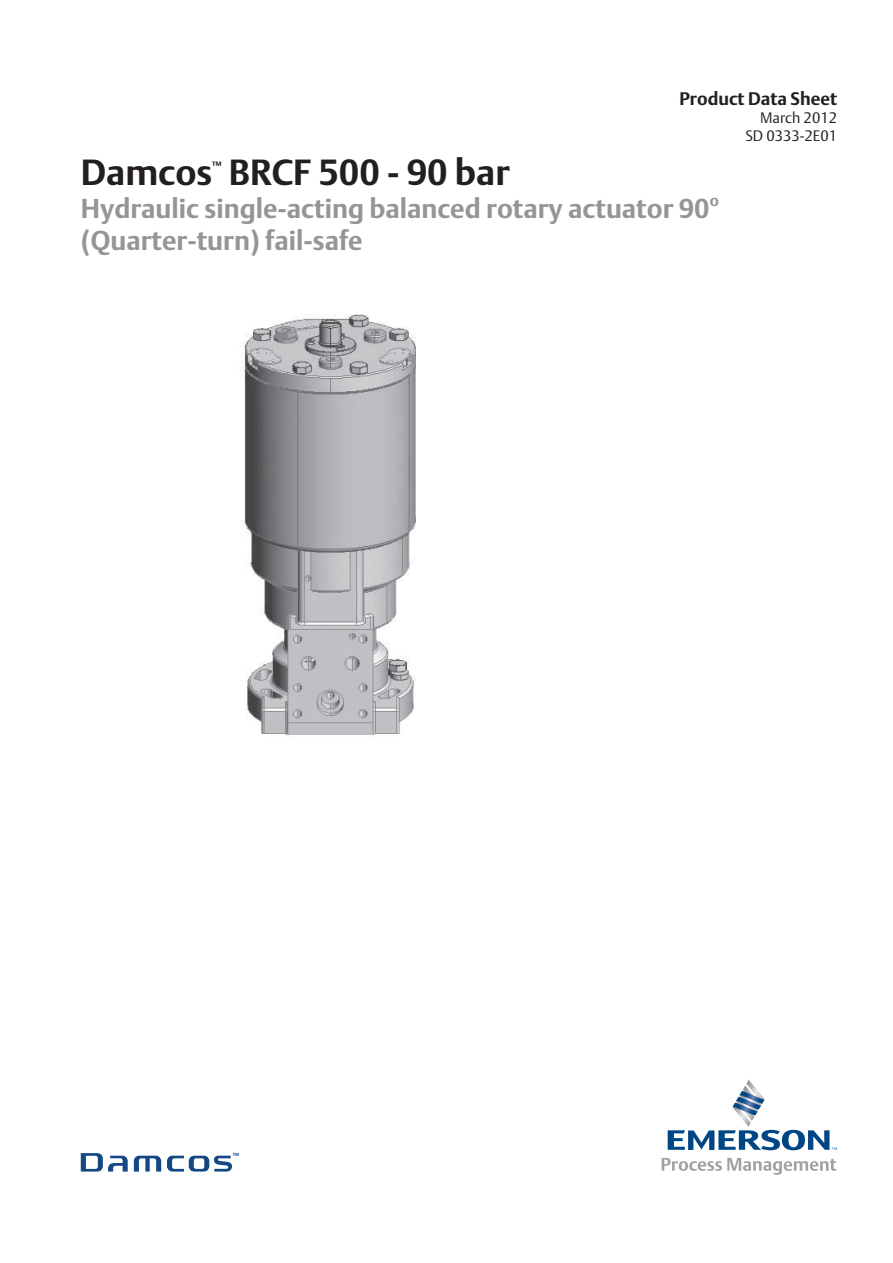
<style>
.page{position:relative;width:893px;height:1263px;background:#fff}
.page>*{position:absolute;margin:0;border:0;box-sizing:border-box;transform-origin:0 0}
.t1{font:700 36px "DTL Argo T";color:#231f20}
.t2{font:700 27px/32.4px "DTL Argo T";color:#939598}
.t3{font:700 18px "DTL Argo T";color:#231f20}
.t4{font:15px/18px "DTL Argo T Light";color:#231f20;text-align:right}
.t5{font:700 10.5px "DTL Argo T";color:#231f20}
.t6{font:700 4.35px "DTL Argo T";color:#134885}
</style>
<div class="page">
<svg style="left:668px;top:1079px;width:169px;height:71px"></svg>
<svg style="left:662px;top:1158px;width:174px;height:17px"></svg>
<svg style="left:167px;top:1156px;width:65px;height:15px"></svg>
<svg style="left:134px;top:1156px;width:27px;height:15px"></svg>
<svg style="left:81px;top:1153px;width:47px;height:18px"></svg>
<img style="left:244px;top:315px;width:172px;height:424px">
<p class="t3" style="left:679px;top:88px;width:159px">Product Data Sheet</p>
<p class="t4" style="left:745px;top:109px;width:93px">March 2012<br>SD 0333-2E01</p>
<h1 class="t1" style="left:81px;top:151px;width:133px">Damcos</h1>
<p class="t5" style="left:212px;top:159px;width:11px">™</p>
<h1 class="t1" style="left:229px;top:151px;width:282px">BRCF 500 - 90 bar</h1>
<p class="t2" style="left:81px;top:192px;width:639px">Hydraulic single-acting balanced rotary actuator 90<sup>o </sup>(Quarter-turn) fail-safe</p>
<p class="t6" style="left:233px;top:1152px;width:8px">TM</p>
</div>
